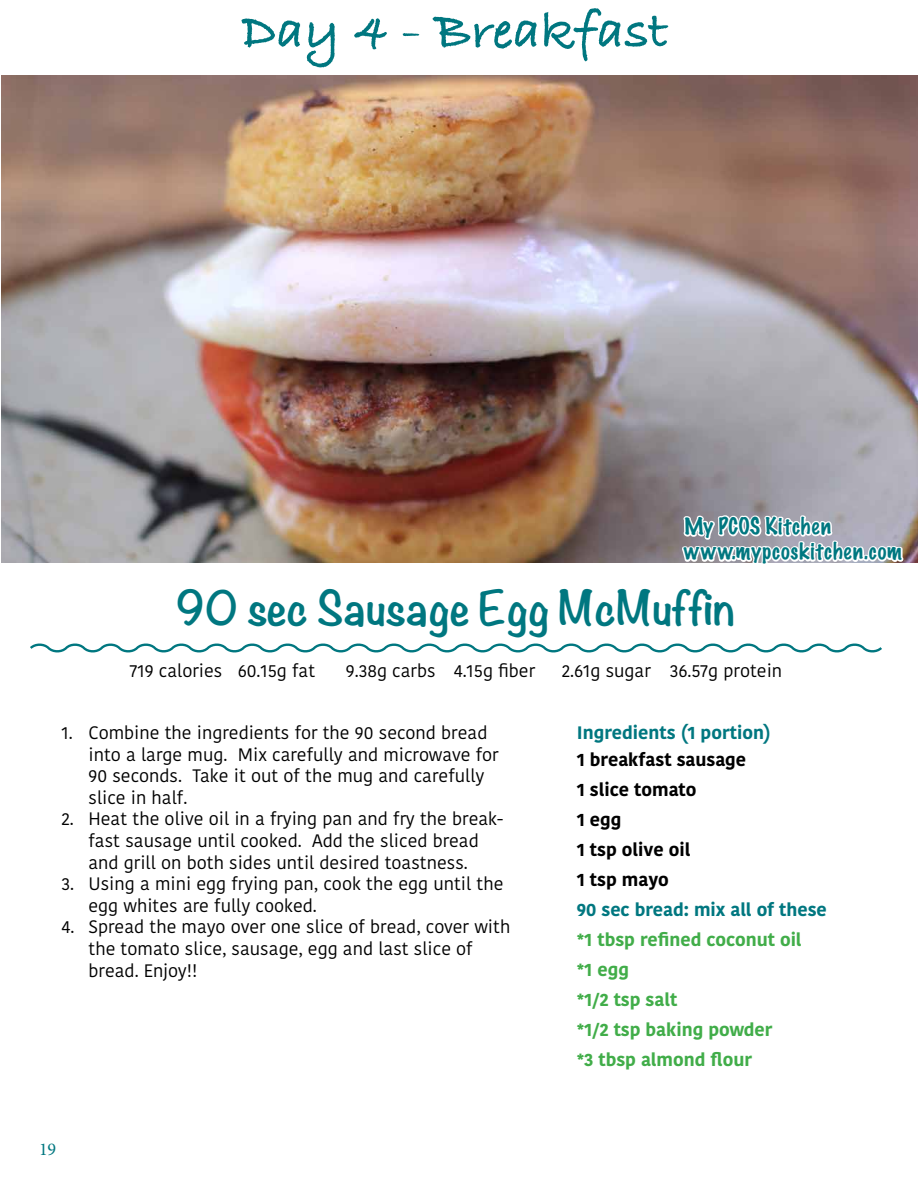
<style>
.page{position:relative;width:918px;height:1188px;background:#fff}
.page>*{position:absolute;margin:0;border:0;box-sizing:border-box;transform-origin:0 0}
.t1{font:700 54px "Bradley Hand ITCTT";color:#007780}
.t2{font:700 42px "Noteworthy";color:#007780}
.t3{font:100 21px/25.2px "Marker Felt";letter-spacing:.045em;color:#007780}
.t4{font:18px/21.6px "Kohinoor Devanagari";color:#000}
.t5{font:700 18px/30px "Kohinoor Devanagari";color:#41ad49}
.t6{font:700 18px/30px "Kohinoor Devanagari";color:#000}
.t7{font:700 18px "Kohinoor Devanagari";color:#007780}
.t8{font:18px "Minion Pro";color:#007780}
</style>
<div class="page">
<img style="left:2px;top:75px;width:916px;height:487px">
<img style="left:27px;top:383px;width:878px;height:270px">
<h1 class="t1" style="left:242px;top:-10px;width:428px">Day 4 - Breakfast</h1>
<p class="t3" style="left:684px;top:513px;width:220px">My PCOS Kitchen www.mypcoskitchen.com</p>
<h2 class="t2" style="left:176px;top:571px;width:561px">90 sec Sausage Egg McMuffin</h2>
<p class="t4" style="left:130px;top:660px;width:187px">719 calories 60.15g fat</p>
<p class="t4" style="left:346px;top:660px;width:191px">9.38g carbs 4.15g fiber</p>
<p class="t4" style="left:562px;top:660px;width:222px">2.61g sugar 36.57g protein</p>
<p class="t4" style="left:88px;top:722px;width:412px;text-indent:-27px">1. Combine the ingredients for the 90 second bread into a large mug. Mix carefully and microwave for 90 seconds. Take it out of the mug and carefully slice in half.</p>
<p class="t4" style="left:62px;top:808px;width:443px;text-align:center">2. Heat the olive oil in a frying pan and fry the break&shy;fast sausage until cooked. Add the sliced bread<br>and grill on both sides until desired toastness.</p>
<p class="t4" style="left:88px;top:873px;width:417px;text-indent:-27px">3. Using a mini egg frying pan, cook the egg until the egg whites are fully cooked.</p>
<p class="t4" style="left:88px;top:916px;width:423px;text-indent:-27px">4. Spread the mayo over one slice of bread, cover with the tomato slice, sausage, egg and last slice of bread. Enjoy!!</p>
<p class="t8" style="left:39px;top:1137px;width:19px">19</p>
<p class="t7" style="left:577px;top:717px;width:195px">Ingredients (1 portion)</p>
<p class="t6" style="left:577px;top:744px;width:171px">1 breakfast sausage<br>1 slice tomato<br>1 egg<br>1 tsp olive oil<br>1 tsp mayo</p>
<p class="t7" style="left:577px;top:894px;width:252px">90 sec bread: mix all of these</p>
<p class="t5" style="left:577px;top:924px;width:226px">*1 tbsp refined coconut oil *1 egg<br>*1/2 tsp salt<br>*1/2 tsp baking powder<br>*3 tbsp almond flour</p>
</div>
